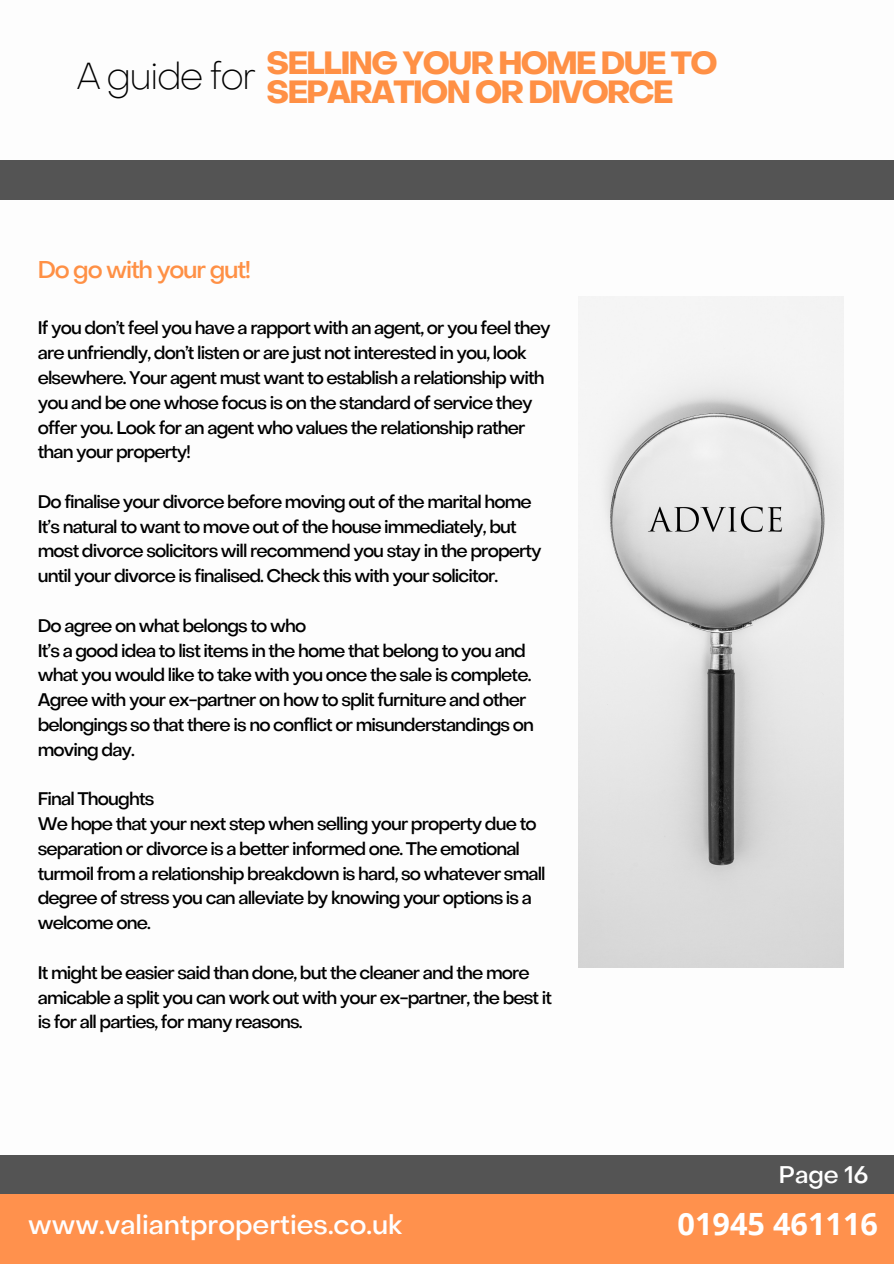
<style>
.page{position:relative;width:894px;height:1264px;background:#fff}
.page>*{position:absolute;margin:0;border:0;box-sizing:border-box;transform-origin:0 0}
.t1{font:100 37.5px "Object Sans";letter-spacing:-.05em;color:#000}
.t2{font:700 31.5px/29.2px "Object Sans";letter-spacing:-.05em;color:#ff9045}
.t3{font:700 30.6px "Open Sans";color:#fff}
.t4{font:500 26.85px "Object Sans";color:#fefeff}
.t5{font:500 24px "Object Sans";letter-spacing:-.05em;color:#ff9045}
.t6{font:500 23.85px "Object Sans";color:#fff}
.t7{font:500 18px/24.8px "Object Sans";letter-spacing:-.05em;color:#000}
</style>
<div class="page">
<div style="left:0;top:160px;width:893px;height:40px;background:#545454"></div>
<div style="left:0;top:1155px;width:893px;height:39px;background:#545454"></div>
<div style="left:0;top:1194px;width:893px;height:69px;background:#ff914d"></div>
<img style="left:578px;top:297px;width:265px;height:670px">
<p class="t1" style="left:76px;top:61px;width:181px">A guide for</p>
<p class="t2" style="left:266px;top:51px;width:452px">SELLING YOUR HOME DUE TO<br>SEPARATION OR DIVORCE</p>
<p class="t5" style="left:38px;top:260px;width:214px">Do go with your gut!</p>
<p class="t7" style="left:38px;top:317px;width:514px">If you don’t feel you have a rapport with an agent, or you feel they are unfriendly, don’t listen or are just not interested in you, look elsewhere. Your agent must want to establish a relationship with you and be one whose focus is on the standard of service they offer you. Look for an agent who values the relationship rather than your property!</p>
<p class="t7" style="left:38px;top:491px;width:495px">Do finalise your divorce before moving out of the marital home</p>
<p class="t7" style="left:38px;top:515px;width:505px">It’s natural to want to move out of the house immediately, but most divorce solicitors will recommend you stay in the property until your divorce is finalised. Check this with your solicitor.</p>
<p class="t7" style="left:38px;top:615px;width:270px">Do agree on what belongs to who</p>
<p class="t7" style="left:38px;top:639px;width:497px">It’s a good idea to list items in the home that belong to you and what you would like to take with you once the sale is complete.<br>Agree with your ex-partner on how to split furniture and other belongings so that there is no conflict or misunderstandings on moving day.</p>
<p class="t7" style="left:38px;top:788px;width:118px">Final Thoughts</p>
<p class="t7" style="left:38px;top:813px;width:509px">We hope that your next step when selling your property due to separation or divorce is a better informed one. The emotional turmoil from a relationship breakdown is hard, so whatever small degree of stress you can alleviate by knowing your options is a welcome one.</p>
<p class="t7" style="left:38px;top:961px;width:515px">It might be easier said than done, but the cleaner and the more amicable a split you can work out with your ex-partner, the best it is for all parties, for many reasons.</p>
<p class="t4" style="left:28px;top:1214px;width:375px">www.valiantproperties.co.uk</p>
<p class="t6" style="left:778px;top:1165px;width:91px">Page 16</p>
<p class="t3" style="left:677px;top:1202px;width:202px">01945 461116</p>
</div>
